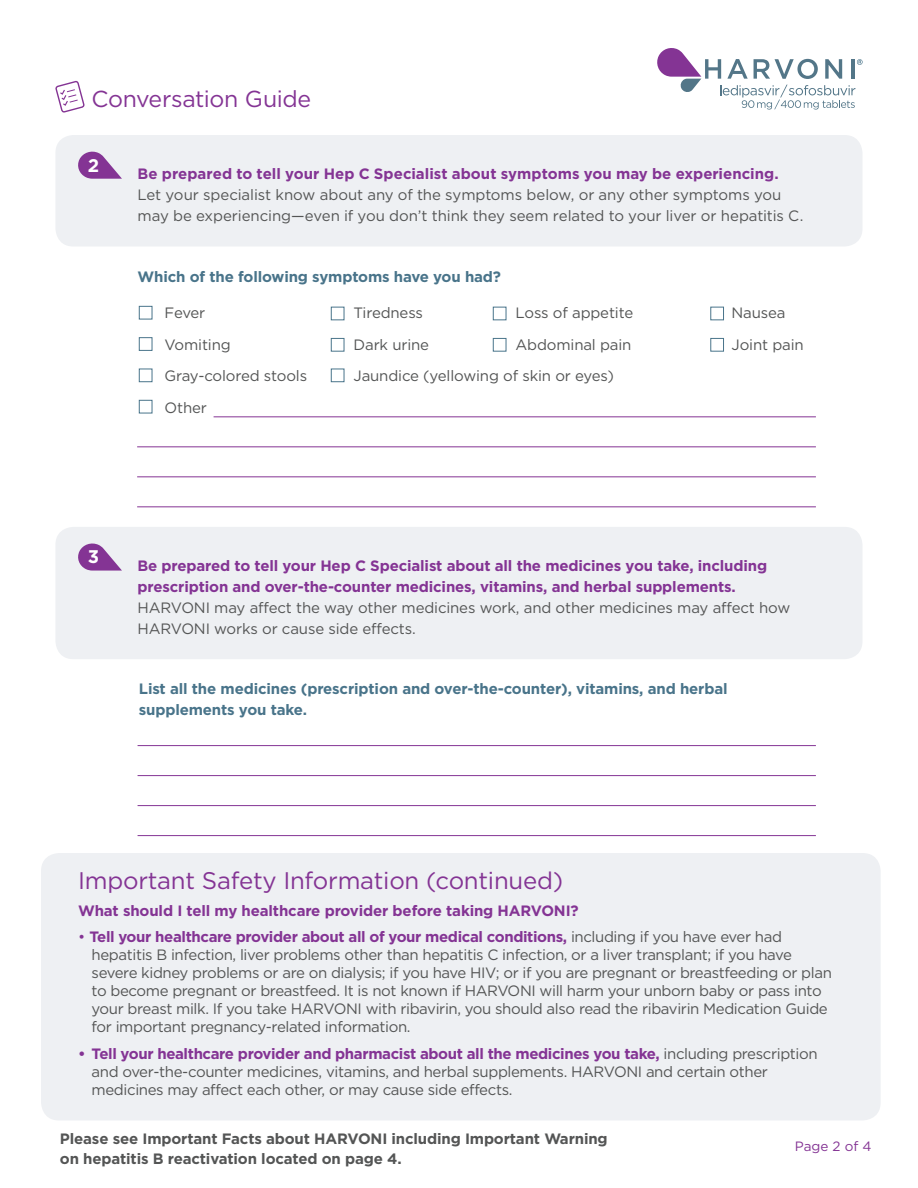
<style>
.page{position:relative;width:918px;height:1188px;background:#fff}
.page>*{position:absolute;margin:0;border:0;box-sizing:border-box;transform-origin:0 0}
.t1{font:24px "Gotham HTF";letter-spacing:-.01em;color:#843494}
.t2{font:23.1px "Gotham HTF";letter-spacing:-.015em;color:#843494}
.t3{font:700 18.3px "Gotham HTF";color:#fff}
.t4{font:15px/18px "Gotham HTF";letter-spacing:-.025em;color:#545555}
.t5{font:700 15px/21px "Gotham HTF";letter-spacing:-.01em;color:#843494}
.t6{font:15px/21px "Gotham HTF";letter-spacing:-.005em;color:#545555}
.t7{font:700 15px/21px "Gotham HTF";letter-spacing:-.01em;color:#49748a}
.t8{font:700 15px/19.5px "Gotham HTF";letter-spacing:-.01em;color:#545555}
.t9{font:13.5px "Gotham HTF";color:#843494}
.s1{font-weight:700;color:#843494}
.s2{font-weight:400;color:#545555}
.s3{color:#843494}
</style>
<div class="page">
<div style="left:41px;top:853px;width:840px;height:267px;background:#eef0f3;border-radius:18px"></div>
<div style="left:55px;top:135px;width:807px;height:112px;background:#eef0f3;border-radius:18px"></div>
<svg style="left:657px;top:48px;width:205px;height:62px"></svg>
<svg style="left:78px;top:151px;width:44px;height:28px"></svg>
<svg style="left:56px;top:81px;width:28px;height:32px"></svg>
<hr style="left:138px;top:745px;width:678px;height:1px;background:#843494">
<hr style="left:138px;top:775px;width:678px;height:1px;background:#843494">
<hr style="left:138px;top:805px;width:678px;height:1px;background:#843494">
<hr style="left:138px;top:835px;width:678px;height:1px;background:#843494">
<div style="left:55px;top:527px;width:807px;height:132px;background:#eef0f3;border-radius:18px"></div>
<svg style="left:78px;top:543px;width:44px;height:28px"></svg>
<div style="left:139px;top:306px;width:13px;height:13px;border:1px solid #49748a"></div>
<div style="left:139px;top:337px;width:13px;height:14px;border:1px solid #49748a"></div>
<div style="left:139px;top:369px;width:13px;height:13px;border:1px solid #49748a"></div>
<div style="left:139px;top:400px;width:13px;height:13px;border:1px solid #49748a"></div>
<div style="left:331px;top:307px;width:13px;height:13px;border:1px solid #49748a"></div>
<div style="left:331px;top:338px;width:13px;height:14px;border:1px solid #49748a"></div>
<div style="left:331px;top:369px;width:13px;height:13px;background:#fff;border:1px solid #49748a"></div>
<hr style="left:214px;top:416px;width:602px;height:1px;background:#843494">
<hr style="left:137px;top:446px;width:679px;height:1px;background:#843494">
<hr style="left:137px;top:476px;width:679px;height:1px;background:#843494">
<hr style="left:137px;top:506px;width:679px;height:1px;background:#843494">
<div style="left:493px;top:307px;width:13px;height:13px;border:1px solid #49748a"></div>
<div style="left:493px;top:338px;width:13px;height:14px;background:#fff;border:1px solid #49748a"></div>
<div style="left:710px;top:307px;width:14px;height:13px;border:1px solid #49748a"></div>
<div style="left:710px;top:338px;width:14px;height:14px;background:#fff;border:1px solid #49748a"></div>
<p class="t2" style="left:91px;top:86px;width:221px">Conversation Guide</p>
<p class="t3" style="left:88px;top:154px;width:13px">2</p>
<p class="t6" style="left:138px;top:163px;width:667px"><span class="s1">Be prepared to tell your Hep C Specialist about symptoms you may be experiencing.<br></span>Let your specialist know about any of the symptoms below, or any other symptoms you may be experiencing—even if you don’t think they seem related to your liver or hepatitis C.</p>
<p class="t7" style="left:138px;top:266px;width:365px">Which of the following symptoms have you had?</p>
<p class="t4" style="left:165px;top:304px;width:42px">Fever</p>
<p class="t4" style="left:354px;top:304px;width:71px">Tiredness</p>
<p class="t4" style="left:516px;top:304px;width:119px">Loss of appetite</p>
<p class="t4" style="left:732px;top:304px;width:56px">Nausea</p>
<p class="t4" style="left:165px;top:335px;width:68px">Vomiting</p>
<p class="t4" style="left:354px;top:335px;width:77px">Dark urine</p>
<p class="t4" style="left:516px;top:335px;width:117px">Abdominal pain</p>
<p class="t4" style="left:732px;top:335px;width:74px">Joint pain</p>
<p class="t4" style="left:165px;top:367px;width:144px">Gray-colored stools</p>
<p class="t4" style="left:354px;top:367px;width:262px">Jaundice (yellowing of skin or eyes)</p>
<p class="t4" style="left:165px;top:398px;width:44px">Other</p>
<p class="t3" style="left:88px;top:546px;width:13px">3</p>
<p class="t5" style="left:138px;top:555px;width:654px">Be prepared to tell your Hep C Specialist about all the medicines you take, including prescription and over-the-counter medicines, vitamins, and herbal supplements.<br><span class="s2">HARVONI may affect the way other medicines work, and other medicines may affect how HARVONI works or cause side effects.</span></p>
<p class="t7" style="left:139px;top:678px;width:590px">List all the medicines (prescription and over-the-counter), vitamins, and herbal supplements you take.</p>
<p class="t1" style="left:78px;top:867px;width:487px">Important Safety Information (continued)</p>
<p class="t5" style="left:78px;top:900px;width:502px">What should I tell my healthcare provider before taking HARVONI?</p>
<p class="t4" style="left:92px;top:928px;width:742px;text-indent:-14px"><span class="s3">•</span> <span class="s1">Tell your healthcare provider about all of your medical conditions,</span> including if you have ever had hepatitis B infection, liver problems other than hepatitis C infection, or a liver transplant; if you have severe kidney problems or are on dialysis; if you have HIV; or if you are pregnant or breastfeeding or plan to become pregnant or breastfeed. It is not known if HARVONI will harm your unborn baby or pass into your breast milk. If you take HARVONI with ribavirin, you should also read the ribavirin Medication Guide for important pregnancy-related information.</p>
<p class="t4" style="left:92px;top:1044px;width:728px;text-indent:-14px"><span class="s1">• Tell your healthcare provider and pharmacist about all the medicines you take,</span> including prescription and over-the-counter medicines, vitamins, and herbal supplements. HARVONI and certain other medicines may affect each other, or may cause side effects.</p>
<p class="t8" style="left:60px;top:1129px;width:549px">Please see Important Facts about HARVONI including Important Warning on hepatitis B reactivation located on page 4.</p>
<p class="t9" style="left:795px;top:1139px;width:78px">Page 2 of 4</p>
</div>
